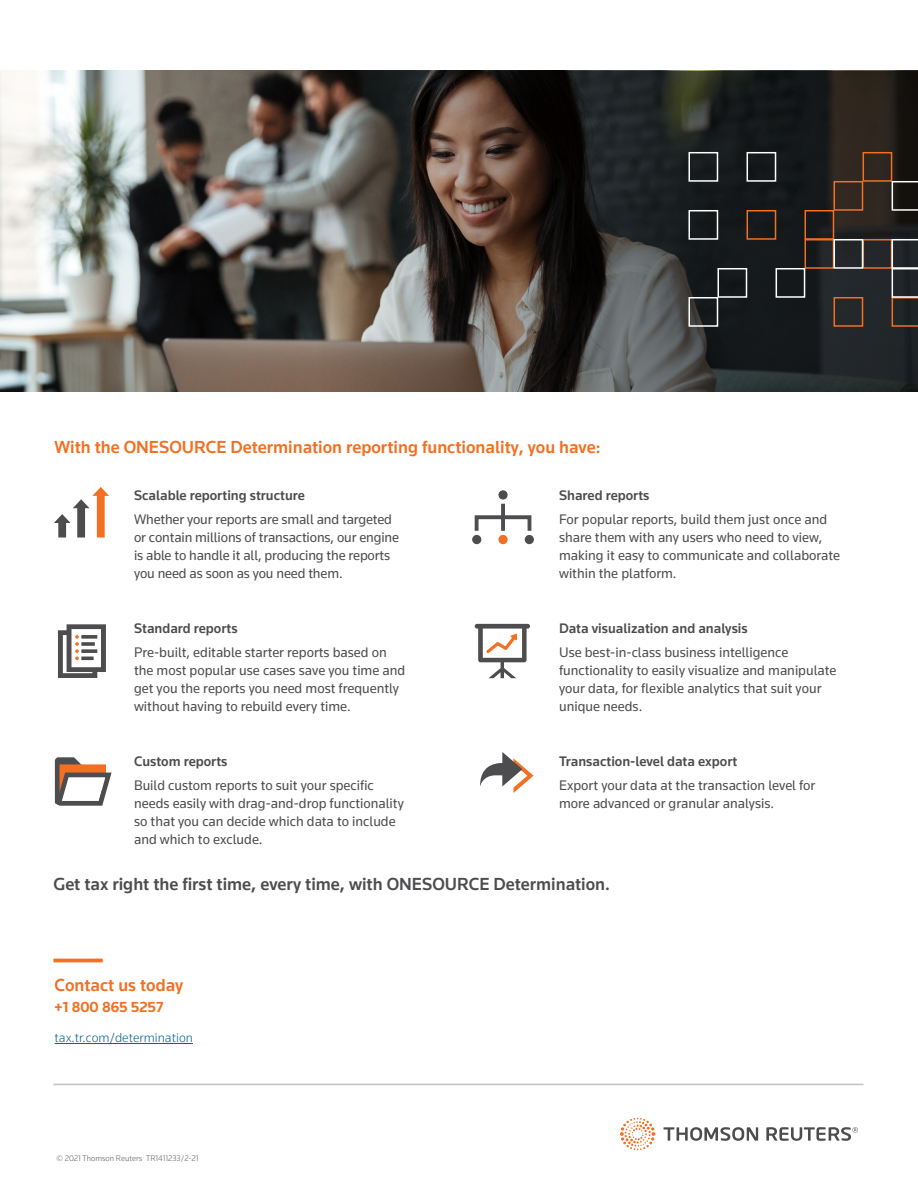
<style>
.page{position:relative;width:918px;height:1188px;background:#fff}
.page>*{position:absolute;margin:0;border:0;box-sizing:border-box;transform-origin:0 0}
.t1{font:500 18px "Knowledge 2017";color:#f36f21}
.t2{font:500 18px "Knowledge 2017";color:#4d4d4f}
.t3{font:700 15px "Knowledge 2017";color:#f36f21}
.t4{font:14.25px/18px "Knowledge 2017";color:#4d4d4f}
.t5{font:500 14.25px "Knowledge 2017";color:#4d4d4f}
.t6{font:300 13.5px "Knowledge 2017";color:#006594}
.t7{font:300 8.25px "Knowledge 2017";color:#58595b}
</style>
<div class="page">
<img style="left:0;top:71px;width:918px;height:321px">
<svg style="left:664px;top:1127px;width:194px;height:14px"></svg>
<svg style="left:620px;top:1118px;width:35px;height:32px"></svg>
<svg style="left:474px;top:503px;width:58px;height:28px"></svg>
<div style="left:525px;top:536px;width:8px;height:8px;background:#4d4d4f;border-radius:50%"></div>
<div style="left:525px;top:535px;width:9px;height:9px;border:1px solid #4d4d4f;border-radius:50%"></div>
<div style="left:499px;top:536px;width:8px;height:8px;background:#f36f21;border-radius:50%"></div>
<div style="left:498px;top:535px;width:10px;height:9px;border:1px solid #f36f21;border-radius:50%"></div>
<div style="left:499px;top:491px;width:8px;height:8px;background:#4d4d4f;border-radius:50%"></div>
<div style="left:498px;top:490px;width:10px;height:10px;border:1px solid #4d4d4f;border-radius:50%"></div>
<div style="left:473px;top:536px;width:8px;height:8px;background:#4d4d4f;border-radius:50%"></div>
<div style="left:472px;top:535px;width:9px;height:9px;border:1px solid #4d4d4f;border-radius:50%"></div>
<svg style="left:475px;top:624px;width:55px;height:54px"></svg>
<svg style="left:58px;top:624px;width:48px;height:54px"></svg>
<svg style="left:55px;top:757px;width:57px;height:49px"></svg>
<svg style="left:54px;top:487px;width:55px;height:51px"></svg>
<svg style="left:480px;top:752px;width:54px;height:41px"></svg>
<hr style="left:55px;top:1043px;width:138px;height:1px;background:#006594">
<hr style="left:53px;top:959px;width:50px;height:3px;background:#f36f21">
<svg style="left:688px;top:151px;width:230px;height:176px"></svg>
<hr style="left:53px;top:1084px;width:810px;height:1px;background:#bfc1c3">
<p class="t1" style="left:54px;top:436px;width:548px">With the ONESOURCE Determination reporting functionality, you have:</p>
<p class="t5" style="left:134px;top:486px;width:172px">Scalable reporting structure</p>
<p class="t4" style="left:134px;top:510px;width:267px">Whether your reports are small and targeted or contain millions of transactions, our engine is able to handle it all, producing the reports you need as soon as you need them.</p>
<p class="t5" style="left:559px;top:486px;width:92px">Shared reports</p>
<p class="t4" style="left:559px;top:510px;width:283px">For popular reports, build them just once and share them with any users who need to view, making it easy to communicate and collaborate within the platform.</p>
<p class="t5" style="left:134px;top:619px;width:105px">Standard reports</p>
<p class="t4" style="left:134px;top:643px;width:273px">Pre-built, editable starter reports based on the most popular use cases save you time and get you the reports you need most frequently without having to rebuild every time.</p>
<p class="t5" style="left:134px;top:752px;width:95px">Custom reports</p>
<p class="t4" style="left:134px;top:776px;width:271px">Build custom reports to suit your specific needs easily with drag-and-drop functionality so that you can decide which data to include and which to exclude.</p>
<p class="t5" style="left:559px;top:619px;width:190px">Data visualization and analysis</p>
<p class="t4" style="left:559px;top:643px;width:279px">Use best-in-class business intelligence functionality to easily visualize and manipulate your data, for flexible analytics that suit your unique needs.</p>
<p class="t5" style="left:559px;top:752px;width:180px">Transaction-level data export</p>
<p class="t4" style="left:559px;top:776px;width:258px">Export your data at the transaction level for more advanced or granular analysis.</p>
<p class="t2" style="left:53px;top:873px;width:558px">Get tax right the first time, every time, with ONESOURCE Determination.</p>
<p class="t1" style="left:55px;top:974px;width:130px">Contact us today</p>
<p class="t3" style="left:55px;top:998px;width:110px">+1 800 865 5257</p>
<p class="t6" style="left:55px;top:1030px;width:140px">tax.tr.com/determination</p>
<p class="t7" style="left:56px;top:1153px;width:144px">© 2021 Thomson Reuters TR1411233/2-21</p>
</div>
